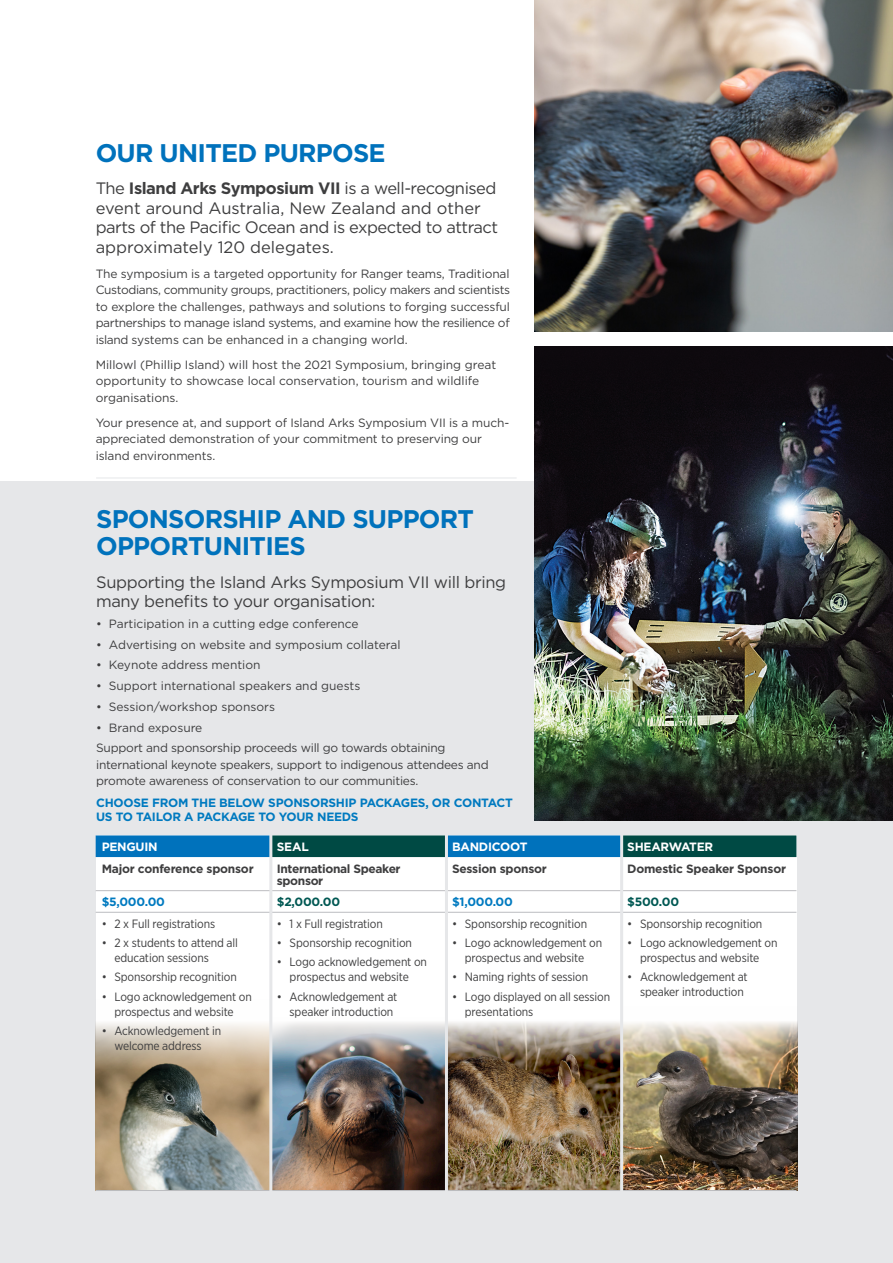
<style>
.page{position:relative;width:893px;height:1263px;background:#fff}
.page>*{position:absolute;margin:0;border:0;box-sizing:border-box;transform-origin:0 0}
.Main_News_Head{font:700 25.5px/27px "Gotham";letter-spacing:-.03em;color:#0072bc}
.Intro_Para{font:16.5px/19.5px "Gotham";letter-spacing:-.02em;color:#3e3e3f}
.Body_Copy{font:12px/16.5px "Gotham";letter-spacing:-.01em;color:#3e3e3f}
.t1{font:12px/15px "Gotham Narrow";letter-spacing:-.01em;color:#3e3e3f;text-align:center}
.Body_Copy-2{font:700 12px/13.5px "Gotham";letter-spacing:-.02em;color:#007ac0}
.Body_Copy-3{font:700 12px/12px "Gotham";letter-spacing:-.02em;color:#3e3e3f}
.Body_Copy-4{font:700 12px "Gotham";letter-spacing:-.02em;color:#fff}
.Body_Copy-5{font:700 12px "Gotham";letter-spacing:-.02em;color:#005853}
.s1{font-weight:700}
</style>
<div class="page">
<div style="left:0;top:481px;width:893px;height:782px;background:#e6e7e9"></div>
<div style="left:96px;top:835px;width:701px;height:356px;background:#fff"></div>
<img style="left:534px;top:347px;width:359px;height:474px">
<img style="left:96px;top:1023px;width:173px;height:167px">
<img style="left:272px;top:1017px;width:173px;height:173px">
<img style="left:448px;top:1022px;width:172px;height:168px">
<img style="left:623px;top:1022px;width:174px;height:169px">
<hr style="left:96px;top:478px;width:421px;height:1px;background:#e6e7e9">
<img style="left:534px;top:0;width:359px;height:332px">
<svg style="left:96px;top:835px;width:700px;height:22px;background:#056182"></svg>
<hr style="left:96px;top:890px;width:175px;height:1px;background:#bcbdc0">
<hr style="left:271px;top:890px;width:175px;height:1px;background:#bcbdc0">
<hr style="left:446px;top:890px;width:175px;height:1px;background:#bcbdc0">
<hr style="left:621px;top:890px;width:175px;height:1px;background:#bcbdc0">
<hr style="left:96px;top:912px;width:175px;height:1px;background:#bcbdc0">
<hr style="left:271px;top:912px;width:175px;height:1px;background:#bcbdc0">
<hr style="left:446px;top:912px;width:175px;height:1px;background:#bcbdc0">
<hr style="left:621px;top:912px;width:175px;height:1px;background:#bcbdc0">
<hr style="left:96px;top:1190px;width:175px;height:1px;background:#bcbdc0">
<hr style="left:271px;top:1190px;width:175px;height:1px;background:#bcbdc0">
<hr style="left:446px;top:1190px;width:175px;height:1px;background:#bcbdc0">
<hr style="left:621px;top:1190px;width:175px;height:1px;background:#bcbdc0">
<hr style="left:269px;top:829px;width:3px;height:374px;background:#e6e7e9">
<hr style="left:445px;top:829px;width:3px;height:374px;background:#e6e7e9">
<hr style="left:620px;top:829px;width:3px;height:374px;background:#e6e7e9">
<p class="Main_News_Head" style="left:96px;top:139px;width:291px">OUR UNITED PURPOSE</p>
<p class="Intro_Para" style="left:96px;top:178px;width:404px">The <span class="s1">Island Arks Symposium VII</span> is a well-recognised event around Australia, New Zealand and other parts of the Pacific Ocean and is expected to attract approximately 120 delegates.</p>
<p class="Body_Copy" style="left:96px;top:265px;width:416px;text-align:justify">The symposium is a targeted opportunity for Ranger teams, Traditional Custodians, community groups, practitioners, policy makers and scientists to explore the challenges, pathways and solutions to forging successful partnerships to manage island systems, and examine how the resilience of island systems can be enhanced in a changing world.</p>
<p class="Body_Copy" style="left:96px;top:356px;width:402px">Millowl (Phillip Island) will host the 2021 Symposium, bringing great opportunity to showcase local conservation, tourism and wildlife organisations.</p>
<p class="Body_Copy" style="left:96px;top:414px;width:415px">Your presence at, and support of Island Arks Symposium VII is a much&shy;appreciated demonstration of your commitment to preserving our island environments.</p>
<p class="Main_News_Head" style="left:96px;top:505px;width:379px">SPONSORSHIP AND SUPPORT<br>OPPORTUNITIES</p>
<p class="Intro_Para" style="left:96px;top:571px;width:412px">Supporting the Island Arks Symposium VII will bring many benefits to your organisation:</p>
<p class="Body_Copy" style="left:96px;top:615px;width:264px">• Participation in a cutting edge conference</p>
<p class="Body_Copy" style="left:96px;top:636px;width:306px">• Advertising on website and symposium collateral</p>
<p class="Body_Copy" style="left:96px;top:656px;width:166px">• Keynote address mention</p>
<p class="Body_Copy" style="left:96px;top:677px;width:266px">• Support international speakers and guests</p>
<p class="Body_Copy" style="left:96px;top:698px;width:180px">• Session/workshop sponsors</p>
<p class="Body_Copy" style="left:96px;top:719px;width:108px">• Brand exposure</p>
<p class="Body_Copy" style="left:96px;top:739px;width:394px">Support and sponsorship proceeds will go towards obtaining international keynote speakers, support to indigenous attendees and promote awareness of conservation to our communities.</p>
<p class="Body_Copy-2" style="left:96px;top:796px;width:418px">CHOOSE FROM THE BELOW SPONSORSHIP PACKAGES, OR CONTACT<br>US TO TAILOR A PACKAGE TO YOUR NEEDS</p>
<p class="Body_Copy-4" style="left:102px;top:839px;width:58px">PENGUIN</p>
<p class="Body_Copy-4" style="left:277px;top:839px;width:33px">SEAL</p>
<p class="Body_Copy-4" style="left:452px;top:839px;width:77px">BANDICOOT</p>
<p class="Body_Copy-4" style="left:627px;top:839px;width:87px">SHEARWATER</p>
<p class="Body_Copy-3" style="left:102px;top:862px;width:154px">Major conference sponsor</p>
<p class="Body_Copy-3" style="left:277px;top:862px;width:125px">International Speaker sponsor</p>
<p class="Body_Copy-3" style="left:452px;top:862px;width:96px">Session sponsor</p>
<p class="Body_Copy-3" style="left:627px;top:862px;width:160px">Domestic Speaker Sponsor</p>
<p class="Body_Copy-2" style="left:102px;top:895px;width:65px">$5,000.00</p>
<p class="Body_Copy-5" style="left:277px;top:894px;width:65px">$2,000.00</p>
<p class="Body_Copy-2" style="left:452px;top:895px;width:62px">$1,000.00</p>
<p class="Body_Copy-5" style="left:627px;top:894px;width:53px">$500.00</p>
<p class="t1" style="left:102px;top:916px;width:115px">• 2 x Full registrations</p>
<p class="t1" style="left:114px;top:935px;width:125px;text-align:left;text-indent:-13px">• 2 x students to attend all education sessions</p>
<p class="t1" style="left:102px;top:969px;width:137px">• Sponsorship recognition</p>
<p class="t1" style="left:102px;top:989px;width:152px">• Logo acknowledgement on prospectus and website</p>
<p class="t1" style="left:102px;top:1023px;width:121px">• Acknowledgement in welcome address</p>
<p class="t1" style="left:277px;top:916px;width:108px">• 1 x Full registration</p>
<p class="t1" style="left:277px;top:935px;width:137px">• Sponsorship recognition</p>
<p class="t1" style="left:277px;top:954px;width:152px">• Logo acknowledgement on prospectus and website</p>
<p class="t1" style="left:290px;top:989px;width:109px;text-align:left;text-indent:-13px">• Acknowledgement at speaker introduction</p>
<p class="t1" style="left:452px;top:916px;width:137px">• Sponsorship recognition</p>
<p class="t1" style="left:452px;top:935px;width:152px">• Logo acknowledgement on prospectus and website</p>
<p class="t1" style="left:452px;top:969px;width:138px">• Naming rights of session</p>
<p class="t1" style="left:465px;top:989px;width:147px;text-align:left;text-indent:-13px">• Logo displayed on all session presentations</p>
<p class="t1" style="left:627px;top:916px;width:137px">• Sponsorship recognition</p>
<p class="t1" style="left:627px;top:935px;width:152px">• Logo acknowledgement on prospectus and website</p>
<p class="t1" style="left:640px;top:969px;width:109px;text-align:left;text-indent:-13px">• Acknowledgement at speaker introduction</p>
</div>
